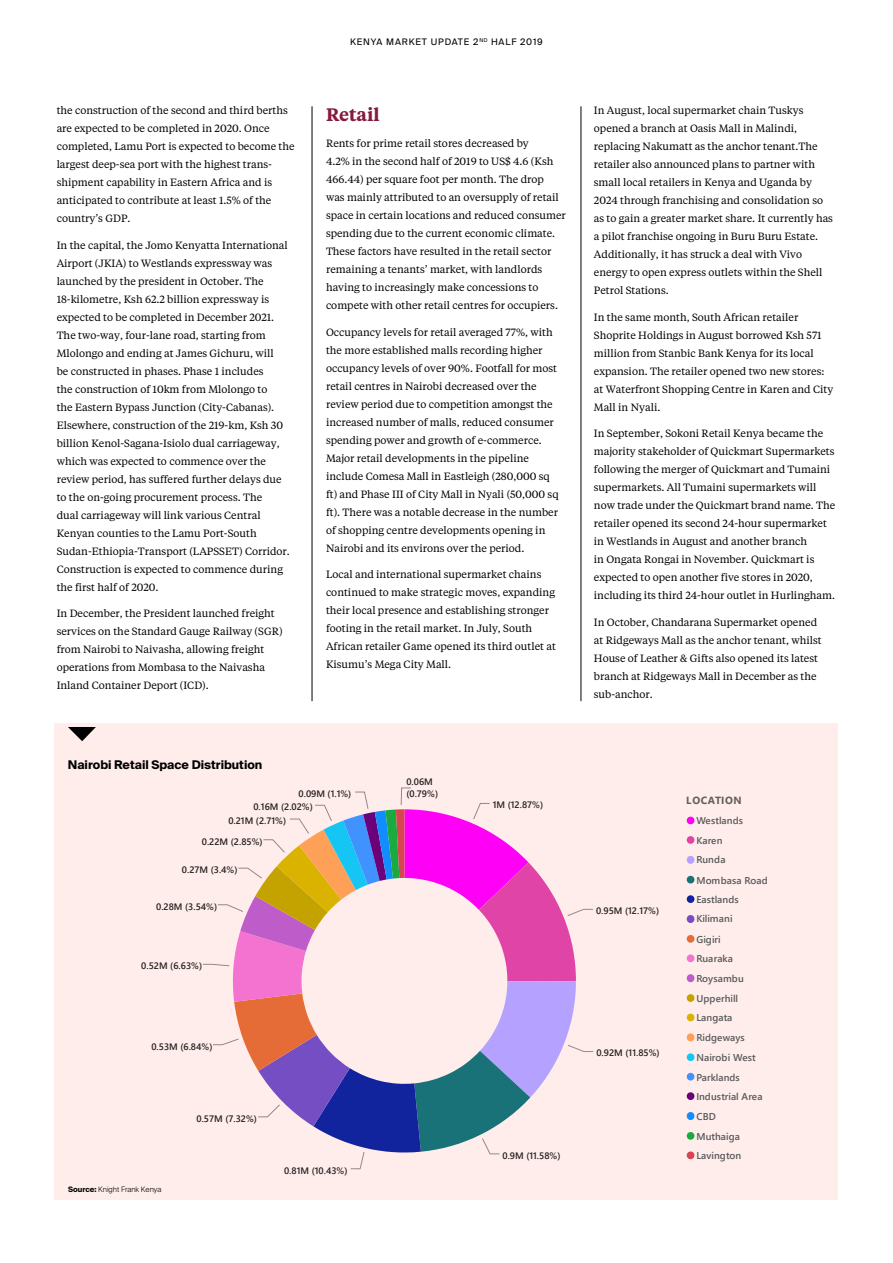
<style>
.page{position:relative;width:893px;height:1263px;background:#fff}
.page>*{position:absolute;margin:0;border:0;box-sizing:border-box;transform-origin:0 0}
.t1{font:600 18px "Tiempos Text";color:#841b3c}
.t2{font:700 12px "Suisse Intl";color:#000}
.t3{font:10.5px/18px "Tiempos Text";color:#000}
.t4{font:700 10.35px "Segoe UI";letter-spacing:.045em;color:#605e5c}
.t5{font:600 9.9px/19.6px "Segoe UI";letter-spacing:.01em;color:#58595b}
.t6{font:600 9.3px "Segoe UI";color:#231f20}
.t7{font:9px "Suisse Intl";letter-spacing:.09em;color:#000}
.t8{font:300 7.5px "Suisse Intl";color:#000}
.s1{font-weight:700}
</style>
<div class="page">
<div style="left:54px;top:723px;width:784px;height:476px;background:#ffedeb"></div>
<svg style="left:203px;top:787px;width:390px;height:382px"></svg>
<svg style="left:687px;top:817px;width:7px;height:7px"></svg>
<svg style="left:687px;top:836px;width:7px;height:8px"></svg>
<svg style="left:687px;top:856px;width:7px;height:8px"></svg>
<svg style="left:687px;top:876px;width:7px;height:7px"></svg>
<svg style="left:687px;top:895px;width:7px;height:8px"></svg>
<svg style="left:687px;top:915px;width:7px;height:8px"></svg>
<svg style="left:687px;top:935px;width:7px;height:8px"></svg>
<svg style="left:687px;top:954px;width:7px;height:8px"></svg>
<svg style="left:687px;top:974px;width:7px;height:8px"></svg>
<svg style="left:687px;top:994px;width:7px;height:8px"></svg>
<svg style="left:687px;top:1014px;width:7px;height:7px"></svg>
<svg style="left:687px;top:1033px;width:7px;height:8px"></svg>
<svg style="left:687px;top:1053px;width:7px;height:8px"></svg>
<svg style="left:687px;top:1073px;width:7px;height:7px"></svg>
<svg style="left:687px;top:1092px;width:7px;height:8px"></svg>
<svg style="left:687px;top:1112px;width:7px;height:8px"></svg>
<svg style="left:687px;top:1132px;width:7px;height:8px"></svg>
<svg style="left:687px;top:1151px;width:7px;height:8px"></svg>
<svg style="left:68px;top:727px;width:28px;height:14px"></svg>
<hr style="left:312px;top:106px;width:1px;height:595px;background:#000">
<hr style="left:581px;top:106px;width:1px;height:595px;background:#000">
<p class="t3" style="left:57px;top:101px;width:239px">the construction of the second and third berths are expected to be completed in 2020. Once completed, Lamu Port is expected to become the largest deep-sea port with the highest trans&shy;shipment capability in Eastern Africa and is anticipated to contribute at least 1.5% of the country’s GDP.</p>
<p class="t3" style="left:57px;top:236px;width:235px">In the capital, the Jomo Kenyatta International Airport (JKIA) to Westlands expressway was launched by the president in October. The 18-kilometre, Ksh 62.2 billion expressway is expected to be completed in December 2021.<br>The two-way, four-lane road, starting from Mlolongo and ending at James Gichuru, will<br>be constructed in phases. Phase 1 includes<br>the construction of 10km from Mlolongo to<br>the Eastern Bypass Junction (City-Cabanas).<br>Elsewhere, construction of the 219-km, Ksh 30 billion Kenol-Sagana-Isiolo dual carriageway, which was expected to commence over the review period, has suffered further delays due to the on-going procurement process. The<br>dual carriageway will link various Central Kenyan counties to the Lamu Port-South Sudan-Ethiopia-Transport (LAPSSET) Corridor.<br>Construction is expected to commence during the first half of 2020.</p>
<p class="t3" style="left:57px;top:604px;width:227px">In December, the President launched freight services on the Standard Gauge Railway (SGR) from Nairobi to Naivasha, allowing freight operations from Mombasa to the Naivasha Inland Container Deport (ICD).</p>
<p class="t2" style="left:68px;top:758px;width:196px">Nairobi Retail Space Distribution</p>
<p class="t7" style="left:350px;top:37px;width:194px">KENYA MARKET UPDATE 2<sup>ND</sup> HALF 2019</p>
<h1 class="t1" style="left:326px;top:102px;width:55px">Retail</h1>
<p class="t3" style="left:326px;top:134px;width:241px">Rents for prime retail stores decreased by<br>4.2% in the second half of 2019 to US$ 4.6 (Ksh 466.44) per square foot per month. The drop<br>was mainly attributed to an oversupply of retail space in certain locations and reduced consumer spending due to the current economic climate.<br>These factors have resulted in the retail sector remaining a tenants’ market, with landlords having to increasingly make concessions to compete with other retail centres for occupiers.</p>
<p class="t3" style="left:326px;top:323px;width:234px">Occupancy levels for retail averaged 77%, with the more established malls recording higher occupancy levels of over 90%. Footfall for most retail centres in Nairobi decreased over the review period due to competition amongst the increased number of malls, reduced consumer spending power and growth of e-commerce.<br>Major retail developments in the pipeline include Comesa Mall in Eastleigh (280,000 sq ft) and Phase III of City Mall in Nyali (50,000 sq ft). There was a notable decrease in the number of shopping centre developments opening in Nairobi and its environs over the period.</p>
<p class="t3" style="left:326px;top:565px;width:231px">Local and international supermarket chains continued to make strategic moves, expanding their local presence and establishing stronger footing in the retail market. In July, South African retailer Game opened its third outlet at Kisumu’s Mega City Mall.</p>
<p class="t6" style="left:406px;top:772px;width:28px">0.06M</p>
<p class="t6" style="left:299px;top:785px;width:54px">0.09M (1.1%)</p>
<p class="t6" style="left:406px;top:785px;width:33px">(0.79%)</p>
<p class="t6" style="left:253px;top:798px;width:61px">0.16M (2.02%)</p>
<p class="t6" style="left:228px;top:812px;width:59px">0.21M (2.71%)</p>
<p class="t6" style="left:202px;top:832px;width:62px">0.22M (2.85%)</p>
<p class="t6" style="left:182px;top:861px;width:57px">0.27M (3.4%)</p>
<p class="t6" style="left:156px;top:897px;width:63px">0.28M (3.54%)</p>
<p class="t6" style="left:141px;top:957px;width:62px">0.52M (6.63%)</p>
<p class="t6" style="left:151px;top:1037px;width:63px">0.53M (6.84%)</p>
<p class="t8" style="left:68px;top:1185px;width:95px"><span class="s1">Source:</span> Knight Frank Kenya</p>
<p class="t6" style="left:196px;top:1109px;width:62px">0.57M (7.32%)</p>
<p class="t6" style="left:284px;top:1161px;width:65px">0.81M (10.43%)</p>
<p class="t6" style="left:493px;top:796px;width:52px">1M (12.87%)</p>
<p class="t6" style="left:502px;top:1146px;width:60px">0.9M (11.58%)</p>
<p class="t3" style="left:594px;top:101px;width:241px">In August, local supermarket chain Tuskys opened a branch at Oasis Mall in Malindi, replacing Nakumatt as the anchor tenant.The retailer also announced plans to partner with small local retailers in Kenya and Uganda by 2024 through franchising and consolidation so as to gain a greater market share. It currently has a pilot franchise ongoing in Buru Buru Estate.<br>Additionally, it has struck a deal with Vivo energy to open express outlets within the Shell Petrol Stations.</p>
<p class="t3" style="left:594px;top:308px;width:241px">In the same month, South African retailer Shoprite Holdings in August borrowed Ksh 571 million from Stanbic Bank Kenya for its local expansion. The retailer opened two new stores: at Waterfront Shopping Centre in Karen and City Mall in Nyali.</p>
<p class="t3" style="left:594px;top:424px;width:243px">In September, Sokoni Retail Kenya became the majority stakeholder of Quickmart Supermarkets following the merger of Quickmart and Tumaini supermarkets. All Tumaini supermarkets will now trade under the Quickmart brand name. The retailer opened its second 24-hour supermarket in Westlands in August and another branch<br>in Ongata Rongai in November. Quickmart is expected to open another five stores in 2020, including its third 24-hour outlet in Hurlingham.</p>
<p class="t3" style="left:594px;top:613px;width:229px">In October, Chandarana Supermarket opened at Ridgeways Mall as the anchor tenant, whilst House of Leather &amp; Gifts also opened its latest branch at Ridgeways Mall in December as the sub-anchor.</p>
<p class="t6" style="left:596px;top:902px;width:65px">0.95M (12.17%)</p>
<p class="t6" style="left:596px;top:1044px;width:65px">0.92M (11.85%)</p>
<p class="t4" style="left:686px;top:791px;width:57px">LOCATION</p>
<p class="t5" style="left:696px;top:810px;width:73px">Westlands<br>Karen<br>Runda<br>Mombasa Road<br>Eastlands<br>Kilimani<br>Gigiri<br>Ruaraka<br>Roysambu<br>Upperhill<br>Langata<br>Ridgeways<br>Nairobi West<br>Parklands<br>Industrial Area<br>CBD<br>Muthaiga<br>Lavington</p>
</div>
